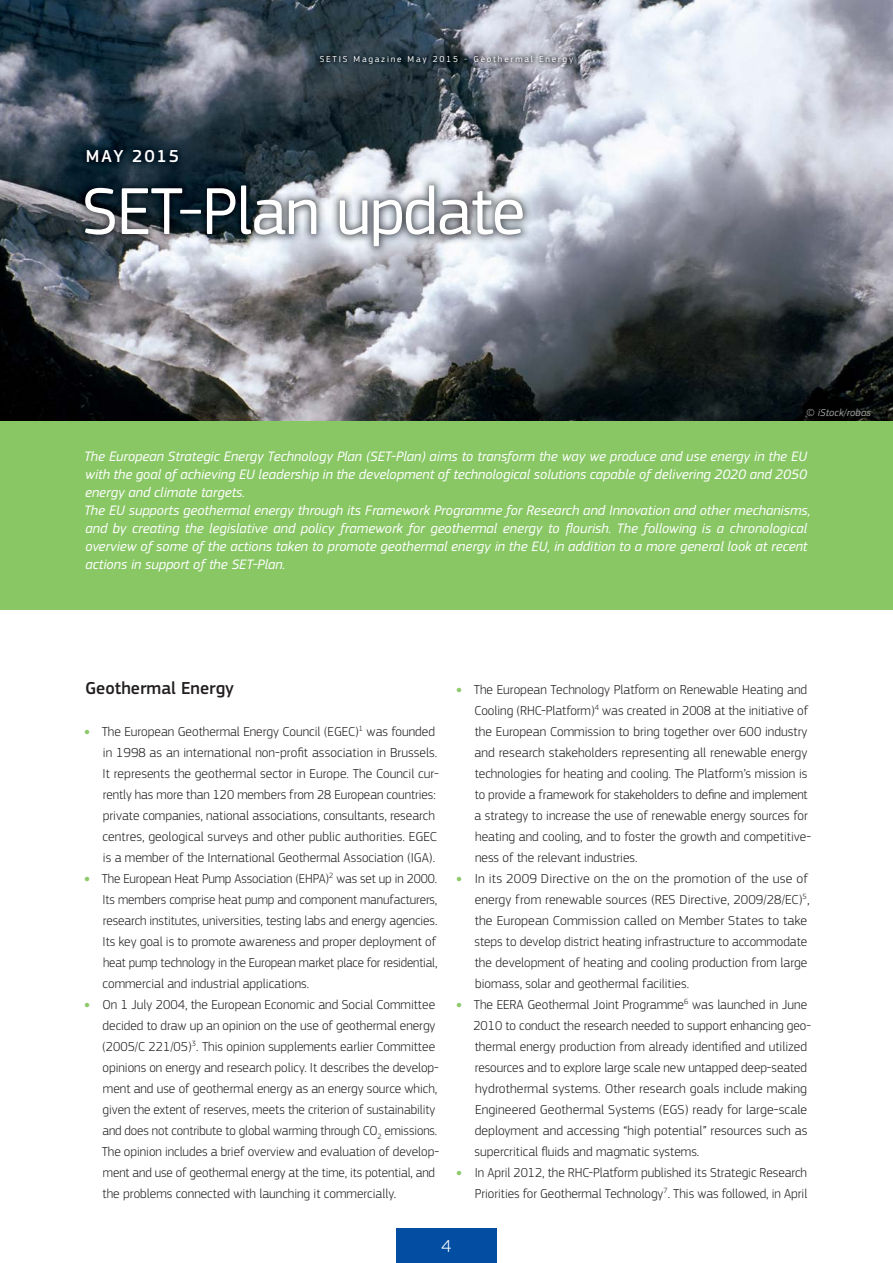
<style>
.page{position:relative;width:893px;height:1263px;background:#fff}
.page>*{position:absolute;margin:0;border:0;box-sizing:border-box;transform-origin:0 0}
.t1{font:69px "EC Square Sans Pro";letter-spacing:-.02em;color:#fff}
.t2{font:500 18px "EC Square Sans Pro";color:#231f20}
.t3{font:500 18px "EC Square Sans Pro";letter-spacing:.1em;color:#fff}
.t4{font:300 18px "EC Square Sans Pro";color:#fff}
.t5{font:italic 14.25px/18px "EC Square Sans Pro";color:#fff}
.t6{font:300 13.5px/21px "EC Square Sans Pro";color:#231f20}
.t7{font:300 13.5px/21px "EC Square Sans Pro";color:#231f20;scale:1.04 1}
.t8{font:italic 10.5px "EC Square Sans Pro";letter-spacing:.01em;color:#9d9fa1}
.t9{font:9px "EC Square Sans Pro";letter-spacing:.2em;color:#fff}
.s1{font-family:"EC Square Sans Pro Extra";font-weight:900;color:#8fc96d}
</style>
<div class="page">
<div style="left:396px;top:1228px;width:101px;height:35px;background:#034ea2"></div>
<img style="left:0;top:0;width:893px;height:422px">
<img style="left:76px;top:141px;width:456px;height:114px">
<div style="left:0;top:422px;width:893px;height:188px;background:#89c765"></div>
<img style="left:316px;top:51px;width:261px;height:17px">
<p class="t9" style="left:320px;top:56px;width:255px">SETIS Magazine May 2015 - Geothermal Energy</p>
<h2 class="t3" style="left:86px;top:149px;width:95px">MAY 2015</h2>
<h1 class="t1" style="left:82px;top:185px;width:445px">SET-Plan update</h1>
<p class="t8" style="left:806px;top:408px;width:66px">© iStock/robas</p>
<p class="t5" style="left:84px;top:449px;width:728px">The European Strategic Energy Technology Plan (SET-Plan) aims to transform the way we produce and use energy in the EU with the goal of achieving EU leadership in the development of technological solutions capable of delivering 2020 and 2050 energy and climate targets.<br>The EU supports geothermal energy through its Framework Programme for Research and Innovation and other mechanisms, and by creating the legislative and policy framework for geothermal energy to flourish. The following is a chronological overview of some of the actions taken to promote geothermal energy in the EU, in addition to a more general look at recent actions in support of the SET-Plan.</p>
<h2 class="t2" style="left:85px;top:681px;width:150px">Geothermal Energy</h2>
<p class="t6" style="left:103px;top:722px;width:338px;text-indent:-19px"><span class="s1">•</span> The European Geothermal Energy Council (EGEC)<sup>1</sup> was founded in 1998 as an international non-profit association in Brussels.<br>It represents the geothermal sector in Europe. The Council cur&shy;rently has more than 120 members from 28 European countries: private companies, national associations, consultants, research centres, geological surveys and other public authorities. EGEC is a member of the International Geothermal Association (IGA).</p>
<p class="t6" style="left:103px;top:869px;width:336px;text-align:justify;text-indent:-19px"><span class="s1">•</span> The European Heat Pump Association (EHPA)<sup>2</sup> was set up in 2000.<br>Its members comprise heat pump and component manufacturers, research institutes, universities, testing labs and energy agencies.<br>Its key goal is to promote awareness and proper deployment of heat pump technology in the European market place for residential, commercial and industrial applications.</p>
<p class="t6" style="left:102px;top:995px;width:339px;text-indent:-18px"><span class="s1">•</span> On 1 July 2004, the European Economic and Social Committee decided to draw up an opinion on the use of geothermal energy (2005/C 221/05)<sup>3</sup>. This opinion supplements earlier Committee opinions on energy and research policy. It describes the develop&shy;ment and use of geothermal energy as an energy source which, given the extent of reserves, meets the criterion of sustainability and does not contribute to global warming through CO<sub>2</sub> emissions.<br>The opinion includes a brief overview and evaluation of develop&shy;ment and use of geothermal energy at the time, its potential, and the problems connected with launching it commercially.</p>
<p class="t6" style="left:474px;top:680px;width:338px;text-indent:-18px"><span class="s1">•</span> The European Technology Platform on Renewable Heating and Cooling (RHC-Platform)<sup>4</sup> was created in 2008 at the initiative of the European Commission to bring together over 600 industry and research stakeholders representing all renewable energy technologies for heating and cooling. The Platform’s mission is to provide a framework for stakeholders to define and implement a strategy to increase the use of renewable energy sources for heating and cooling, and to foster the growth and competitive&shy;ness of the relevant industries.</p>
<p class="t7" style="left:475px;top:869px;width:323px;text-indent:-18px"><span class="s1">•</span> In its 2009 Directive on the on the promotion of the use of energy from renewable sources (RES Directive, 2009/28/EC)<sup>5</sup>, the European Commission called on Member States to take steps to develop district heating infrastructure to accommodate the development of heating and cooling production from large biomass, solar and geothermal facilities.</p>
<p class="t6" style="left:473px;top:995px;width:339px;text-indent:-17px"><span class="s1">•</span> The EERA Geothermal Joint Programme<sup>6</sup> was launched in June 2010 to conduct the research needed to support enhancing geo&shy;thermal energy production from already identified and utilized resources and to explore large scale new untapped deep-seated hydrothermal systems. Other research goals include making Engineered Geothermal Systems (EGS) ready for large-scale deployment and accessing “high potential” resources such as supercritical fluids and magmatic systems.</p>
<p class="t6" style="left:456px;top:1163px;width:353px;text-align:right"><span class="s1">•</span> In April 2012, the RHC-Platform published its Strategic Research<br>Priorities for Geothermal Technology<sup>7</sup>. This was followed, in April</p>
<h2 class="t4" style="left:442px;top:1239px;width:11px">4</h2>
</div>
